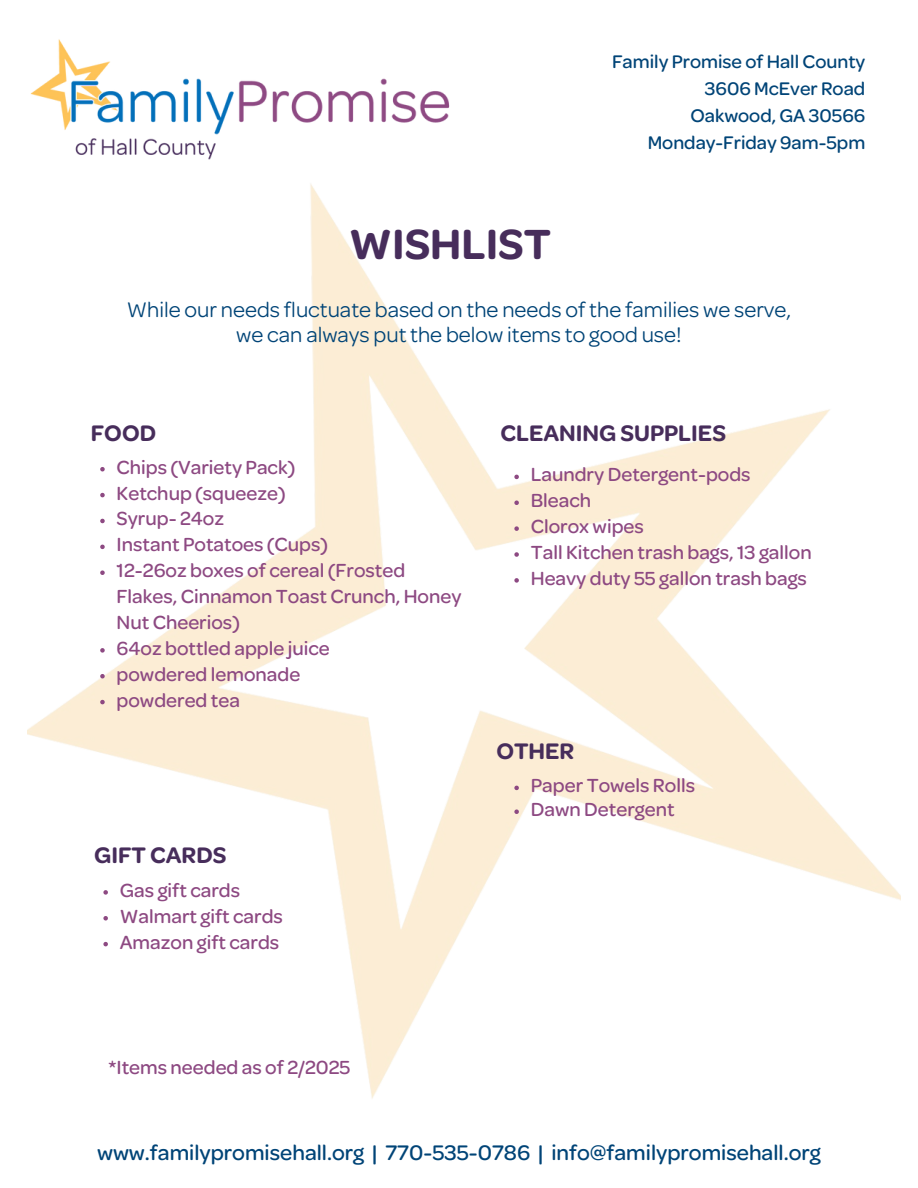
<style>
.page{position:relative;width:918px;height:1188px;background:#fff}
.page>*{position:absolute;margin:0;border:0;box-sizing:border-box;transform-origin:0 0}
.t1{font:600 45px "Omnes";color:#472d5b}
.t2{font:600 24px "Omnes";color:#472d5b}
.t3{font:22.5px/24.8px "Omnes";color:#047;text-align:center}
.t4{font:500 22.5px "Omnes";color:#047}
.t5{font:500 20.25px/25.8px "Omnes";color:#8d4982}
.t6{font:500 19.5px "Omnes";color:#047}
</style>
<div class="page">
<img style="left:28px;top:184px;width:873px;height:915px">
<img style="left:30px;top:39px;width:420px;height:121px">
<svg style="left:514px;top:475px;width:5px;height:4px"></svg>
<svg style="left:514px;top:501px;width:5px;height:4px"></svg>
<svg style="left:514px;top:526px;width:5px;height:5px"></svg>
<svg style="left:514px;top:552px;width:5px;height:5px"></svg>
<svg style="left:514px;top:578px;width:5px;height:5px"></svg>
<svg style="left:100px;top:467px;width:5px;height:4px"></svg>
<svg style="left:100px;top:493px;width:5px;height:4px"></svg>
<svg style="left:100px;top:519px;width:5px;height:4px"></svg>
<svg style="left:100px;top:545px;width:5px;height:4px"></svg>
<svg style="left:100px;top:570px;width:5px;height:5px"></svg>
<svg style="left:100px;top:648px;width:5px;height:5px"></svg>
<svg style="left:100px;top:674px;width:5px;height:4px"></svg>
<svg style="left:100px;top:700px;width:5px;height:4px"></svg>
<svg style="left:103px;top:890px;width:5px;height:5px"></svg>
<svg style="left:103px;top:916px;width:5px;height:5px"></svg>
<svg style="left:103px;top:942px;width:5px;height:4px"></svg>
<svg style="left:514px;top:786px;width:5px;height:4px"></svg>
<svg style="left:514px;top:809px;width:5px;height:5px"></svg>
<p class="t1" style="left:349px;top:227px;width:203px">WISHLIST</p>
<p class="t6" style="left:612px;top:54px;width:255px">Family Promise of Hall County</p>
<p class="t6" style="left:705px;top:81px;width:162px">3606 McEver Road</p>
<p class="t6" style="left:690px;top:108px;width:176px">Oakwood, GA 30566</p>
<p class="t6" style="left:648px;top:135px;width:219px">Monday-Friday 9am-5pm</p>
<p class="t3" style="left:127px;top:300px;width:666px">While our needs fluctuate based on the needs of the families we serve, we can always put the below items to good use!</p>
<p class="t2" style="left:91px;top:424px;width:67px">FOOD</p>
<p class="t2" style="left:500px;top:424px;width:227px">CLEANING SUPPLIES</p>
<p class="t5" style="left:117px;top:457px;width:180px">Chips (Variety Pack)</p>
<h1 class="t5" style="left:117px;top:483px;width:171px">Ketchup (squeeze)</h1>
<h3 class="t5" style="left:117px;top:509px;width:109px">Syrup- 24oz</h3>
<h2 class="t5" style="left:117px;top:534px;width:213px">Instant Potatoes (Cups)</h2>
<p class="t5" style="left:117px;top:560px;width:346px">12-26oz boxes of cereal (Frosted<br>Flakes, Cinnamon Toast Crunch, Honey<br>Nut Cheerios)</p>
<p class="t5" style="left:117px;top:638px;width:215px">64oz bottled apple juice</p>
<p class="t5" style="left:117px;top:664px;width:185px">powdered lemonade</p>
<p class="t5" style="left:117px;top:690px;width:125px">powdered tea</p>
<h2 class="t2" style="left:94px;top:846px;width:134px">GIFT CARDS</h2>
<p class="t5" style="left:120px;top:880px;width:122px">Gas gift cards</p>
<p class="t5" style="left:120px;top:906px;width:165px">Walmart gift cards</p>
<h2 class="t5" style="left:120px;top:932px;width:161px">Amazon gift cards</h2>
<p class="t5" style="left:531px;top:464px;width:221px">Laundry Detergent-pods</p>
<p class="t5" style="left:531px;top:490px;width:62px">Bleach</p>
<p class="t5" style="left:531px;top:516px;width:115px">Clorox wipes</p>
<p class="t5" style="left:531px;top:542px;width:282px">Tall Kitchen trash bags, 13 gallon</p>
<p class="t5" style="left:531px;top:568px;width:278px">Heavy duty 55 gallon trash bags</p>
<p class="t2" style="left:496px;top:743px;width:80px">OTHER</p>
<h2 class="t5" style="left:531px;top:775px;width:166px">Paper Towels Rolls</h2>
<p class="t5" style="left:531px;top:799px;width:145px">Dawn Detergent</p>
<p class="t5" style="left:109px;top:1057px;width:244px">*Items needed as of 2/2025</p>
<p class="t4" style="left:97px;top:1144px;width:725px">www.familypromisehall.org | 770-535-0786 | info@familypromisehall.org</p>
</div>
